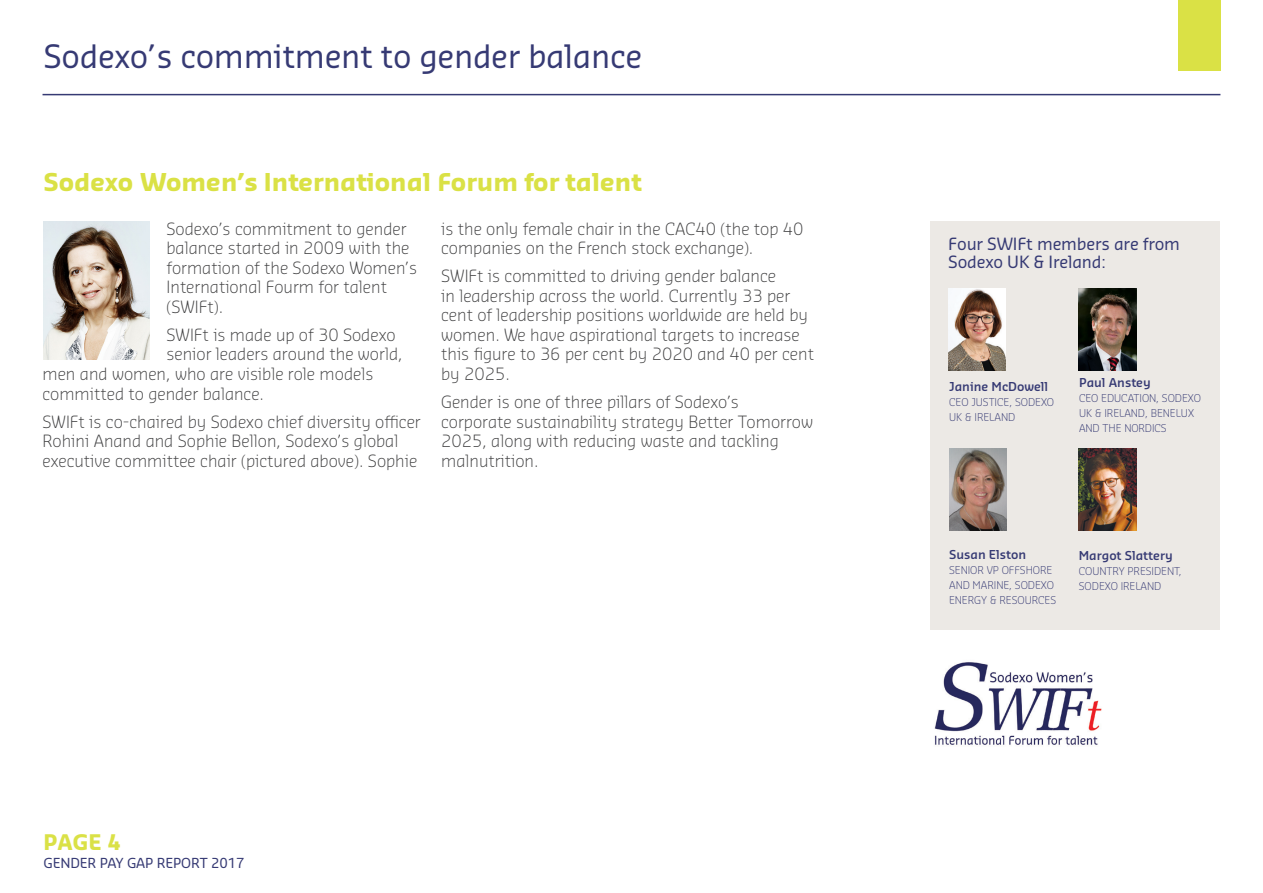
<style>
.page{position:relative;width:1263px;height:893px;background:#fff}
.page>*{position:absolute;margin:0;border:0;box-sizing:border-box;transform-origin:0 0}
.t1{font:31.5px "Sansa Pro";letter-spacing:-.01em;color:#363a74}
.t2{font:700 24px "Sansa Pro";color:#dae145}
.t3{font:700 21px "Sansa Pro";color:#dae146}
.t4{font:300 16.5px/19.5px "Sansa Pro";color:#3e3e3f}
.t5{font:16.5px/18px "Sansa Pro";letter-spacing:-.01em;color:#363a74}
.t6{font:13.5px "Sansa Pro";letter-spacing:-.01em;color:#363a74}
.t7{font:600 12px "Sansa Pro";color:#363a74}
.t8{font:300 10.5px/15px "Sansa Pro";color:#363a74}
</style>
<div class="page">
<div style="left:1178px;top:0;width:42px;height:71px;background:#dae145"></div>
<hr style="left:43px;top:94px;width:1177px;height:1px;background:#363a74">
<img style="left:44px;top:222px;width:106px;height:137px">
<div style="left:930px;top:222px;width:290px;height:408px;background:#ece9e5"></div>
<img style="left:1079px;top:288px;width:57px;height:82px">
<img style="left:948px;top:288px;width:58px;height:82px">
<img style="left:949px;top:449px;width:58px;height:81px">
<img style="left:1079px;top:449px;width:57px;height:81px">
<img style="left:934px;top:662px;width:168px;height:83px">
<h1 class="t1" style="left:44px;top:36px;width:600px">Sodexo’s commitment to gender balance</h1>
<h2 class="t2" style="left:44px;top:167px;width:599px">Sodexo Women’s International Forum for talent</h2>
<p class="t4" style="left:441px;top:218px;width:364px">is the only female chair in the CAC40 (the top 40 companies on the French stock exchange).</p>
<p class="t4" style="left:441px;top:266px;width:374px">SWIFt is committed to driving gender balance<br>in leadership across the world. Currently 33 per cent of leadership positions worldwide are held by women. We have aspirational targets to increase this figure to 36 per cent by 2020 and 40 per cent by 2025.</p>
<p class="t4" style="left:441px;top:392px;width:373px">Gender is one of three pillars of Sodexo’s corporate sustainability strategy Better Tomorrow 2025, along with reducing waste and tackling malnutrition.</p>
<p class="t4" style="left:167px;top:218px;width:252px">Sodexo’s commitment to gender balance started in 2009 with the formation of the Sodexo Women’s<br>International Fourm for talent (SWIFt).</p>
<p class="t4" style="left:167px;top:325px;width:231px">SWIFt is made up of 30 Sodexo</p>
<p class="t4" style="left:167px;top:344px;width:238px">senior leaders around the world,</p>
<p class="t4" style="left:43px;top:364px;width:332px">men and women, who are visible role models</p>
<p class="t4" style="left:43px;top:383px;width:223px">committed to gender balance.</p>
<p class="t4" style="left:43px;top:411px;width:380px">SWIFt is co-chaired by Sodexo chief diversity officer<br>Rohini Anand and Sophie Bellon, Sodexo’s global executive committee chair (pictured above). Sophie</p>
<p class="t3" style="left:44px;top:829px;width:79px">PAGE 4</p>
<p class="t6" style="left:44px;top:854px;width:202px">GENDER PAY GAP REPORT 2017</p>
<p class="t5" style="left:948px;top:234px;width:233px">Four SWIFt members are from<br>Sodexo UK &amp; Ireland:</p>
<p class="t7" style="left:949px;top:379px;width:101px">Janine McDowell</p>
<p class="t8" style="left:949px;top:394px;width:106px">CEO JUSTICE, SODEXO<br>UK &amp; IRELAND</p>
<p class="t7" style="left:1079px;top:375px;width:73px">Paul Anstey</p>
<p class="t8" style="left:1079px;top:390px;width:123px">CEO EDUCATION, SODEXO<br>UK &amp; IRELAND, BENELUX<br>AND THE NORDICS</p>
<p class="t7" style="left:949px;top:547px;width:79px">Susan Elston</p>
<p class="t8" style="left:949px;top:562px;width:109px">SENIOR VP OFFSHORE<br>AND MARINE, SODEXO<br>ENERGY &amp; RESOURCES</p>
<p class="t7" style="left:1079px;top:547px;width:95px">Margot Slattery</p>
<p class="t8" style="left:1079px;top:563px;width:104px">COUNTRY PRESIDENT,<br>SODEXO IRELAND</p>
</div>
